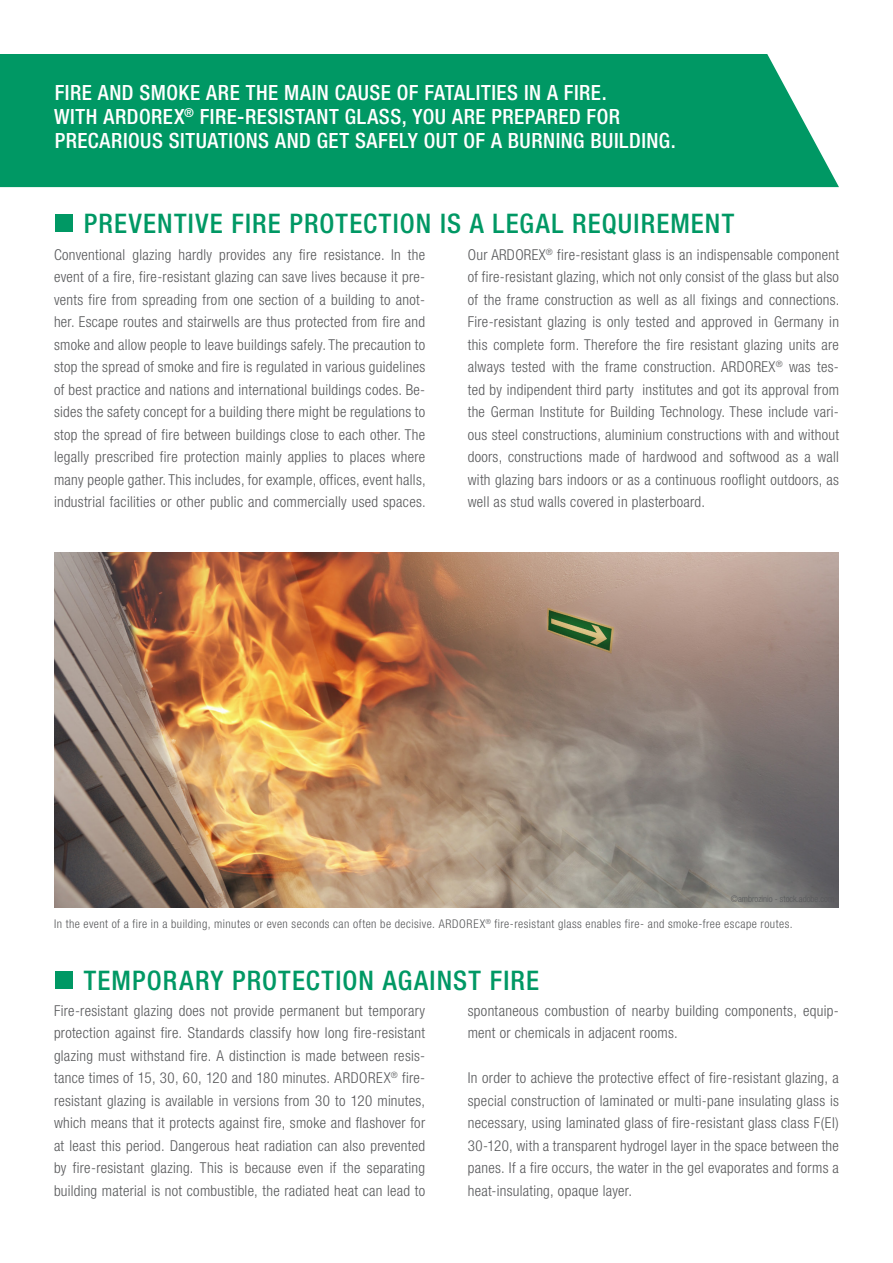
<style>
.page{position:relative;width:893px;height:1263px;background:#fff}
.page>*{position:absolute;margin:0;border:0;box-sizing:border-box;transform-origin:0 0}
.t1{font:500 condensed 27px "Helvetica Neue LT Std";letter-spacing:.04em;color:#009864}
.t2{font:500 condensed 21px/24px "Helvetica Neue LT Std";letter-spacing:.025em;color:#fff}
.t3{font:300 condensed 15px/22.5px "Helvetica Neue LT Std";letter-spacing:.02em;color:#57585a;text-align:justify}
.t4{font:300 condensed 12px "Helvetica Neue LT Std";letter-spacing:.04em;color:#57585a}
.t5{font:300 condensed 9px "Helvetica Neue LT Std";color:#57585a}
</style>
<div class="page">
<div style="left:0;top:54px;width:839px;height:133px;background:#009864"></div>
<div style="left:55px;top:215px;width:17px;height:17px;background:#009864"></div>
<div style="left:55px;top:971px;width:17px;height:18px;background:#009864"></div>
<img style="left:54px;top:552px;width:785px;height:356px">
<p class="t2" style="left:54px;top:80px;width:623px">FIRE AND SMOKE ARE THE MAIN CAUSE OF FATALITIES IN A FIRE.<br>WITH ARDOREX<sup>®</sup> FIRE-RESISTANT GLASS, YOU ARE PREPARED FOR<br>PRECARIOUS SITUATIONS AND GET SAFELY OUT OF A BURNING BUILDING.</p>
<p class="t1" style="left:84px;top:207px;width:652px">PREVENTIVE FIRE PROTECTION IS A LEGAL REQUIREMENT</p>
<p class="t3" style="left:54px;top:243px;width:373px">Conventional glazing hardly provides any fire resistance. In the event of a fire, fire-resistant glazing can save lives because it pre&shy;vents fire from spreading from one section of a building to anot&shy;her. Escape routes and stairwells are thus protected from fire and smoke and allow people to leave buildings safely. The precaution to stop the spread of smoke and fire is regulated in various guidelines of best practice and nations and international buildings codes. Be&shy;sides the safety concept for a building there might be regulations to stop the spread of fire between buildings close to each other. The legally prescribed fire protection mainly applies to places where many people gather. This includes, for example, offices, event halls, industrial facilities or other public and commercially used spaces.</p>
<p class="t3" style="left:468px;top:243px;width:373px">Our ARDOREX<sup>®</sup> fire-resistant glass is an indispensable component of fire-resistant glazing, which not only consist of the glass but also of the frame construction as well as all fixings and connections.<br>Fire-resistant glazing is only tested and approved in Germany in this complete form. Therefore the fire resistant glazing units are always tested with the frame construction. ARDOREX<sup>®</sup> was tes&shy;ted by indipendent third party institutes and got its approval from the German Institute for Building Technology. These include vari&shy;ous steel constructions, aluminium constructions with and without doors, constructions made of hardwood and softwood as a wall with glazing bars indoors or as a continuous rooflight outdoors, as well as stud walls covered in plasterboard.</p>
<p class="t5" style="left:731px;top:893px;width:105px">©ambrozinio - stock.adobe.com</p>
<p class="t4" style="left:54px;top:917px;width:740px">In the event of a fire in a building, minutes or even seconds can often be decisive. ARDOREX<sup>®</sup> fire-resistant glass enables fire- and smoke-free escape routes.</p>
<p class="t1" style="left:84px;top:964px;width:457px">TEMPORARY PROTECTION AGAINST FIRE</p>
<p class="t3" style="left:54px;top:999px;width:373px">Fire-resistant glazing does not provide permanent but temporary protection against fire. Standards classify how long fire-resistant glazing must withstand fire. A distinction is made between resis&shy;tance times of 15, 30, 60, 120 and 180 minutes. ARDOREX<sup>®</sup> fire&shy;resistant glazing is available in versions from 30 to 120 minutes, which means that it protects against fire, smoke and flashover for at least this period. Dangerous heat radiation can also prevented by fire-resistant glazing. This is because even if the separating building material is not combustible, the radiated heat can lead to</p>
<p class="t3" style="left:468px;top:999px;width:373px">spontaneous combustion of nearby building components, equip&shy;ment or chemicals in adjacent rooms.</p>
<p class="t3" style="left:468px;top:1066px;width:373px">In order to achieve the protective effect of fire-resistant glazing, a special construction of laminated or multi-pane insulating glass is necessary, using laminated glass of fire-resistant glass class F(EI)<br>30-120, with a transparent hydrogel layer in the space between the panes. If a fire occurs, the water in the gel evaporates and forms a heat-insulating, opaque layer.</p>
</div>
